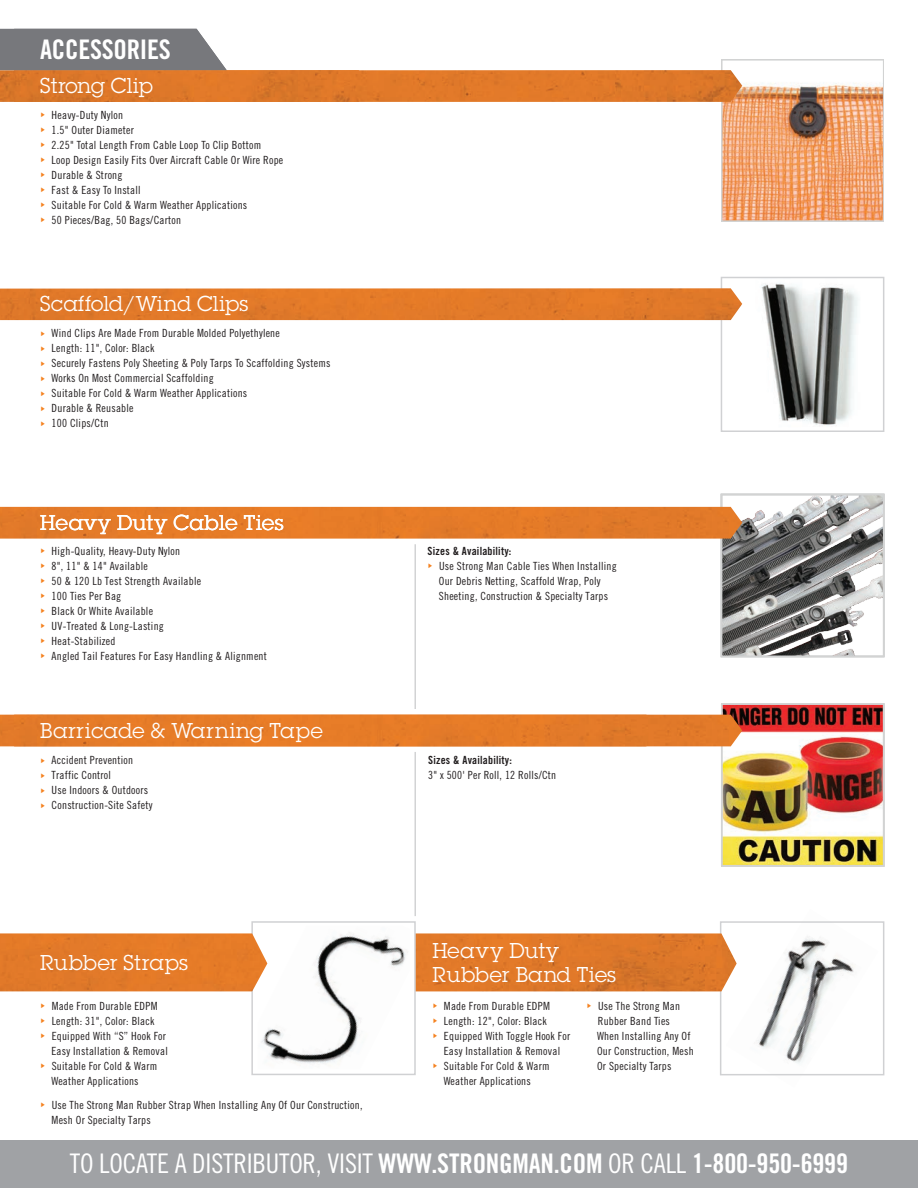
<style>
.page{position:relative;width:918px;height:1188px;background:#fff}
.page>*{position:absolute;margin:0;border:0;box-sizing:border-box;transform-origin:0 0}
.t1{font:27px "Trade Gothic Cond Eighteen";letter-spacing:-.01em;color:#fff}
.t2{font:27px "Trade Gothic Bold Cond Twenty";letter-spacing:-.01em;color:#fff}
.t3{font:21px/24px "Lubalin Graph";letter-spacing:.03em;color:#fff}
.t4{font:21px "Lubalin Graph";letter-spacing:.005em;color:#fff}
.t5{font:11.25px/15px "Trade Gothic Cond Eighteen";letter-spacing:.02em;color:#211d1e}
.t6{font:11.25px "Trade Gothic Bold Cond Twenty";letter-spacing:.02em;color:#211d1e}
.s1{font-family:"Trade Gothic Bold Cond Twenty"}
</style>
<div class="page">
<div style="left:0;top:1140px;width:918px;height:48px;background:#a0a2a5"></div>
<img style="left:726px;top:936px;width:152px;height:140px">
<img style="left:261px;top:932px;width:147px;height:132px">
<img style="left:724px;top:497px;width:157px;height:157px">
<div style="left:721px;top:494px;width:163px;height:163px;border:2px solid #d2d3d3"></div>
<img style="left:724px;top:83px;width:157px;height:135px">
<div style="left:721px;top:59px;width:163px;height:162px;border:2px solid #d2d3d3"></div>
<div style="left:0;top:507px;width:742px;height:32px;background:#e57b28"></div>
<img style="left:724px;top:706px;width:157px;height:158px">
<img style="left:723px;top:283px;width:135px;height:143px">
<div style="left:721px;top:277px;width:163px;height:155px;border:1px solid #d0d1d3"></div>
<div style="left:720px;top:921px;width:164px;height:154px;border:2px solid #d0d1d3"></div>
<img style="left:416px;top:933px;width:321px;height:58px">
<div style="left:251px;top:921px;width:165px;height:154px;border:2px solid #d0d1d3"></div>
<div style="left:0;top:933px;width:267px;height:58px;background:#e47a28"></div>
<div style="left:0;top:29px;width:227px;height:41px;background:#77787c"></div>
<img style="left:0;top:288px;width:742px;height:32px">
<img style="left:0;top:70px;width:742px;height:32px">
<div style="left:721px;top:703px;width:163px;height:164px;border:2px solid #d2d3d3"></div>
<div style="left:0;top:715px;width:742px;height:31px;background:#e57b28"></div>
<hr style="left:415px;top:544px;width:1px;height:165px;background:#77797d">
<hr style="left:415px;top:752px;width:1px;height:164px;background:#77797d">
<h1 class="t2" style="left:40px;top:33px;width:132px">ACCESSORIES</h1>
<h2 class="t4" style="left:40px;top:72px;width:114px">Strong Clip</h2>
<p class="t5" style="left:52px;top:107px;width:233px">Heavy-Duty Nylon<br>1.5" Outer Diameter<br>2.25" Total Length From Cable Loop To Clip Bottom<br>Loop Design Easily Fits Over Aircraft Cable Or Wire Rope<br>Durable &amp; Strong<br>Fast &amp; Easy To Install<br>Suitable For Cold &amp; Warm Weather Applications<br>50 Pieces/Bag, 50 Bags/Carton</p>
<h2 class="t3" style="left:40px;top:291px;width:210px">Scaffold/Wind Clips</h2>
<p class="t5" style="left:52px;top:326px;width:280px">Wind Clips Are Made From Durable Molded Polyethylene<br>Length: 11", Color: Black<br>Securely Fastens Poly Sheeting &amp; Poly Tarps To Scaffolding Systems Works On Most Commercial Scaffolding<br>Suitable For Cold &amp; Warm Weather Applications<br>Durable &amp; Reusable<br>100 Clips/Ctn</p>
<h2 class="t3" style="left:40px;top:511px;width:245px">Heavy Duty Cable Ties</h2>
<p class="t5" style="left:52px;top:543px;width:217px">High-Quality, Heavy-Duty Nylon<br>8", 11" &amp; 14" Available<br>50 &amp; 120 Lb Test Strength Available<br>100 Ties Per Bag<br>Black Or White Available<br>UV-Treated &amp; Long-Lasting<br>Heat-Stabilized<br>Angled Tail Features For Easy Handling &amp; Alignment</p>
<h2 class="t3" style="left:40px;top:718px;width:284px">Barricade &amp; Warning Tape</h2>
<p class="t6" style="left:428px;top:544px;width:85px">Sizes &amp; Availability:</p>
<p class="t5" style="left:439px;top:558px;width:179px">Use Strong Man Cable Ties When Installing<br>Our Debris Netting, Scaffold Wrap, Poly<br>Sheeting, Construction &amp; Specialty Tarps</p>
<p class="t5" style="left:52px;top:753px;width:102px">Accident Prevention<br>Traffic Control<br>Use Indoors &amp; Outdoors<br>Construction-Site Safety</p>
<p class="t6" style="left:428px;top:753px;width:85px">Sizes &amp; Availability:</p>
<p class="t5" style="left:428px;top:768px;width:130px">3" x 500' Per Roll, 12 Rolls/Ctn</p>
<h2 class="t3" style="left:40px;top:950px;width:149px">Rubber Straps</h2>
<p class="t5" style="left:51px;top:998px;width:118px">Made From Durable EDPM<br>Length: 31", Color: Black<br>Equipped With “S” Hook For<br>Easy Installation &amp; Removal<br>Suitable For Cold &amp; Warm<br>Weather Applications</p>
<p class="t5" style="left:52px;top:1097px;width:313px">Use The Strong Man Rubber Strap When Installing Any Of Our Construction,<br>Mesh Or Specialty Tarps</p>
<h2 class="t3" style="left:433px;top:938px;width:185px">Heavy Duty<br>Rubber Band Ties</h2>
<p class="t5" style="left:444px;top:998px;width:128px">Made From Durable EDPM<br>Length: 12", Color: Black<br>Equipped With Toggle Hook For<br>Easy Installation &amp; Removal<br>Suitable For Cold &amp; Warm<br>Weather Applications</p>
<p class="t5" style="left:597px;top:998px;width:98px">Use The Strong Man<br>Rubber Band Ties<br>When Installing Any Of<br>Our Construction, Mesh<br>Or Specialty Tarps</p>
<h1 class="t1" style="left:70px;top:1147px;width:780px">TO LOCATE A DISTRIBUTOR, VISIT <span class="s1">WWW.STRONGMAN.COM</span> OR CALL <span class="s1">1-800-950-6999</span></h1>
</div>
